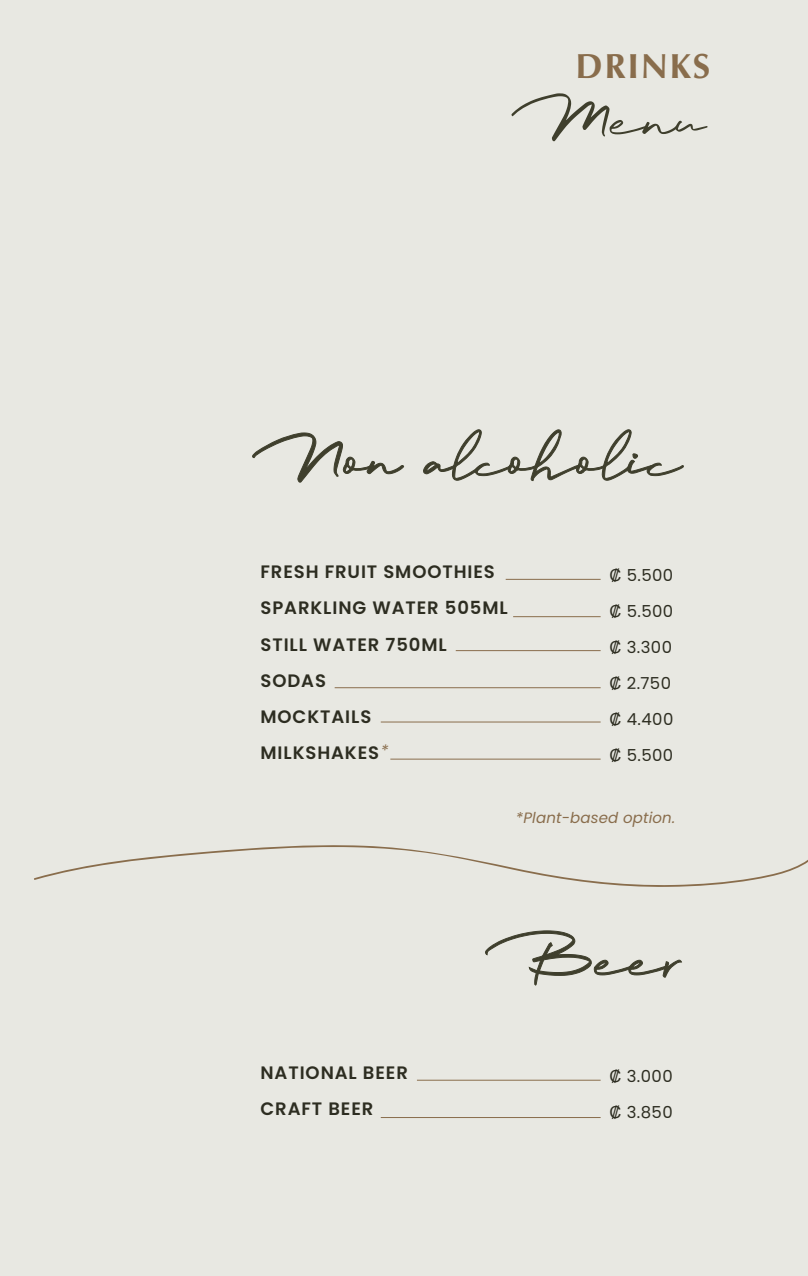
<style>
.page{position:relative;width:808px;height:1276px;background:#e8e8e2}
.page>*{position:absolute;margin:0;border:0;box-sizing:border-box;transform-origin:0 0}
.t1{font:82.5px "Jadyn Maria Free";color:#3f3f2d}
.t2{font:81px "Jadyn Maria Free";color:#3f3f2d}
.t3{font:700 34.95px "Optima";letter-spacing:.05em;color:#896d4c}
.t4{font:600 18px/36px "Poppins";letter-spacing:.05em;color:#2d2d21}
.t5{font:16.5px/36px "Poppins";letter-spacing:.025em;color:#2d2d21}
.t6{font:italic 15.75px "Poppins";color:#896d4c}
.t7{font:italic 15px "Poppins";letter-spacing:.01em;color:#896d4c}
.s1{font-family:"Arial"}
</style>
<div class="page">
<svg style="left:34px;top:845px;width:774px;height:42px"></svg>
<svg style="left:252px;top:432px;width:152px;height:51px"></svg>
<svg style="left:423px;top:429px;width:261px;height:52px"></svg>
<svg style="left:485px;top:930px;width:197px;height:55px"></svg>
<hr style="left:390px;top:759px;width:211px;height:1px;background:#896d4c">
<hr style="left:381px;top:721px;width:220px;height:1px;background:#896d4c">
<hr style="left:335px;top:687px;width:266px;height:1px;background:#896d4c">
<hr style="left:456px;top:650px;width:145px;height:1px;background:#896d4c">
<hr style="left:513px;top:616px;width:88px;height:1px;background:#896d4c">
<hr style="left:506px;top:579px;width:95px;height:1px;background:#896d4c">
<hr style="left:381px;top:1117px;width:220px;height:1px;background:#896d4c">
<hr style="left:417px;top:1079px;width:184px;height:1px;background:#896d4c">
<h3 class="t3" style="left:575px;top:46px;width:136px">DRINKS</h3>
<h2 class="t2" style="left:507px;top:77px;width:194px">Menu</h2>
<h1 class="t1" style="left:248px;top:415px;width:428px">Non alcoholic</h1>
<p class="t4" style="left:260px;top:554px;width:249px">FRESH FRUIT SMOOTHIES<br>SPARKLING WATER 505ML<br>STILL WATER 750ML<br>SODAS<br>MOCKTAILS<br>MILKSHAKES</p>
<p class="t6" style="left:381px;top:741px;width:9px">*</p>
<p class="t5" style="left:610px;top:557px;width:65px"><span class="s1">₡</span> 5.500 <span class="s1">₡</span> 5.500 <span class="s1">₡</span> 3.300 <span class="s1">₡</span> 2.750 <span class="s1">₡</span> 4.400 <span class="s1">₡</span> 5.500</p>
<p class="t7" style="left:516px;top:809px;width:161px">*Plant-based option.</p>
<p class="t4" style="left:260px;top:1055px;width:149px">NATIONAL BEER<br>CRAFT BEER</p>
<h1 class="t1" style="left:481px;top:916px;width:195px">Beer</h1>
<p class="t5" style="left:610px;top:1058px;width:65px"><span class="s1">₡</span> 3.000 <span class="s1">₡</span> 3.850</p>
</div>
